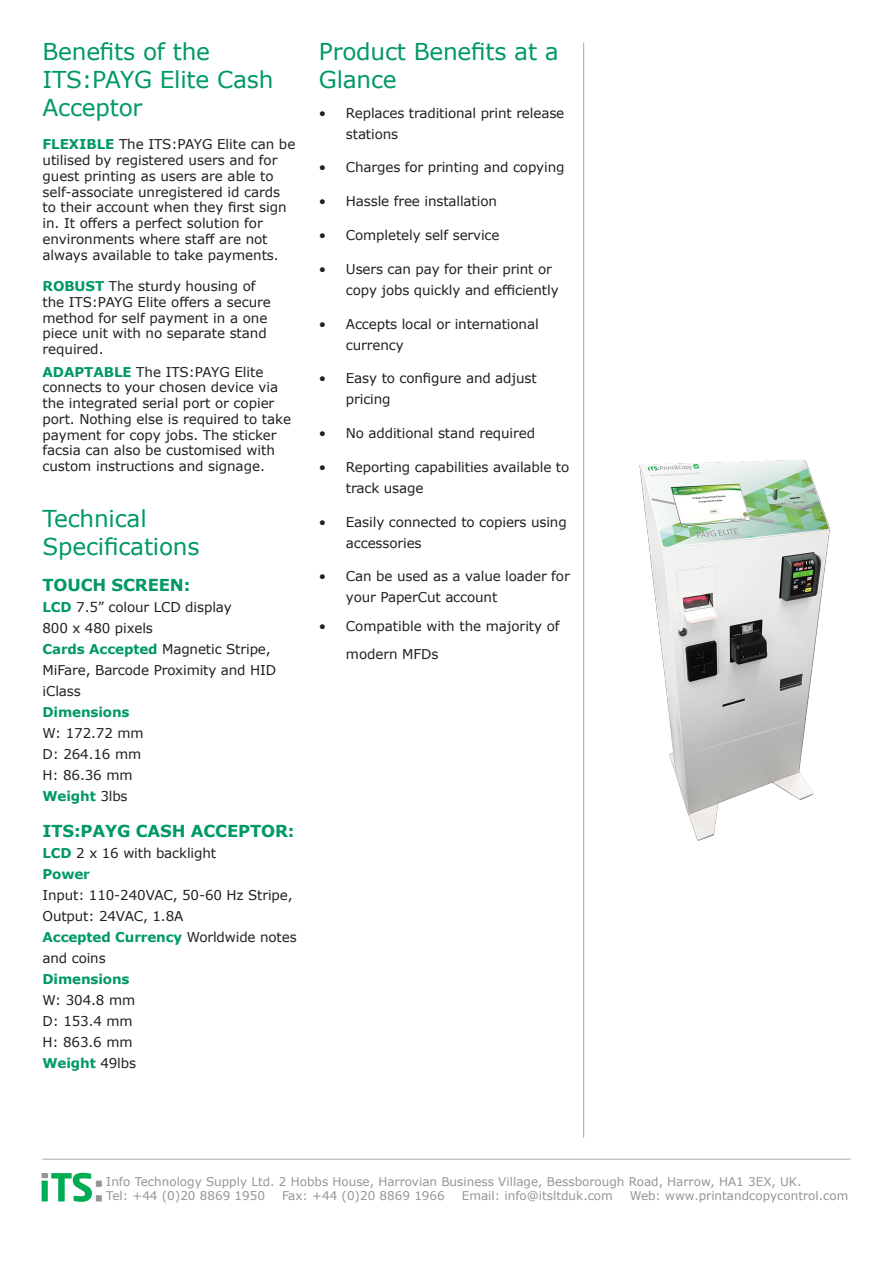
<style>
.page{position:relative;width:893px;height:1263px;background:#fff}
.page>*{position:absolute;margin:0;border:0;box-sizing:border-box;transform-origin:0 0}
.Sub_Head{font:23.25px/27.9px "Verdana";letter-spacing:-.01em;color:#096}
.Sub_Head-2{font:700 16.5px "Verdana";letter-spacing:-.01em;color:#096}
.Body_Text_Bold{font:13.5px/15.8px "Verdana";letter-spacing:-.01em;color:#231f20}
.Sub_Head-3{font:13.5px/21px "Verdana";letter-spacing:-.01em;color:#231f20}
.Body_Text{font:13.5px/15.8px "Verdana";letter-spacing:-.005em;color:#231f20}
.Sub_Head-4{font:700 13.5px "Verdana";letter-spacing:-.01em;color:#096}
.t1{font:12px "Verdana";color:#939598}
.s1{font-weight:700;color:#096}
.s2{font-weight:400;color:#231f20}
</style>
<div class="page">
<hr style="left:43px;top:1159px;width:807px;height:1px;background:#a8a9ad">
<hr style="left:583px;top:43px;width:1px;height:1094px;background:#a8a9ad">
<svg style="left:41px;top:1173px;width:61px;height:29px"></svg>
<img style="left:639px;top:460px;width:192px;height:381px">
<p class="Sub_Head" style="left:43px;top:38px;width:232px">Benefits of the<br>ITS:PAYG Elite Cash<br>Acceptor</p>
<p class="Body_Text_Bold" style="left:43px;top:136px;width:254px"><span class="s1">FLEXIBLE</span> The ITS:PAYG Elite can be utilised by registered users and for guest printing as users are able to self-associate unregistered id cards to their account when they first sign in. It offers a perfect solution for environments where staff are not always available to take payments.</p>
<p class="Body_Text_Bold" style="left:43px;top:278px;width:230px"><span class="s1">ROBUST</span> The sturdy housing of the ITS:PAYG Elite offers a secure method for self payment in a one piece unit with no separate stand required.</p>
<p class="Body_Text" style="left:43px;top:364px;width:250px"><span class="s1">ADAPTABLE</span> The ITS:PAYG Elite connects to your chosen device via the integrated serial port or copier port. Nothing else is required to take payment for copy jobs. The sticker facsia can also be customised with custom instructions and signage.</p>
<p class="Sub_Head" style="left:43px;top:504px;width:159px">Technical<br>Specifications</p>
<p class="Sub_Head-2" style="left:43px;top:573px;width:149px">TOUCH SCREEN:</p>
<p class="Sub_Head-3" style="left:43px;top:596px;width:191px"><span class="s1">LCD</span> 7.5” colour LCD display</p>
<p class="Sub_Head-3" style="left:43px;top:617px;width:112px">800 x 480 pixels</p>
<p class="Sub_Head-3" style="left:43px;top:638px;width:235px"><span class="s1">Cards Accepted</span> Magnetic Stripe,<br>MiFare, Barcode Proximity and HID iClass</p>
<p class="Sub_Head-4" style="left:43px;top:702px;width:88px">Dimensions</p>
<p class="Sub_Head-3" style="left:43px;top:722px;width:103px">W: 172.72 mm</p>
<p class="Sub_Head-3" style="left:43px;top:743px;width:100px">D: 264.16 mm</p>
<p class="Sub_Head-3" style="left:43px;top:764px;width:91px">H: 86.36 mm</p>
<p class="Sub_Head-4" style="left:43px;top:786px;width:87px">Weight <span class="s2">3lbs</span></p>
<p class="Sub_Head-2" style="left:43px;top:819px;width:253px">ITS:PAYG CASH ACCEPTOR:</p>
<p class="Sub_Head-3" style="left:43px;top:842px;width:175px"><span class="s1">LCD</span> 2 x 16 with backlight</p>
<p class="Sub_Head-4" style="left:43px;top:864px;width:49px">Power</p>
<p class="Sub_Head-3" style="left:43px;top:884px;width:252px">Input: 110-240VAC, 50-60 Hz Stripe,<br>Output: 24VAC, 1.8A</p>
<p class="Sub_Head-3" style="left:43px;top:926px;width:256px"><span class="s1">Accepted Currency</span> Worldwide notes and coins</p>
<p class="Sub_Head-4" style="left:43px;top:969px;width:88px">Dimensions</p>
<p class="Sub_Head-3" style="left:43px;top:989px;width:94px">W: 304.8 mm</p>
<p class="Sub_Head-3" style="left:43px;top:1010px;width:92px">D: 153.4 mm</p>
<p class="Sub_Head-3" style="left:43px;top:1031px;width:91px">H: 863.6 mm</p>
<p class="Sub_Head-4" style="left:43px;top:1053px;width:95px">Weight <span class="s2">49lbs</span></p>
<p class="Sub_Head" style="left:319px;top:38px;width:241px">Product Benefits at a<br>Glance</p>
<p class="Body_Text_Bold" style="left:346px;top:102px;width:220px;line-height:21px;text-indent:-27px">• Replaces traditional print release stations</p>
<p class="Body_Text_Bold" style="left:319px;top:160px;width:247px">• Charges for printing and copying</p>
<p class="Body_Text_Bold" style="left:319px;top:193px;width:180px">• Hassle free installation</p>
<p class="Body_Text_Bold" style="left:319px;top:227px;width:182px">• Completely self service</p>
<p class="Body_Text_Bold" style="left:346px;top:258px;width:214px;line-height:21px;text-indent:-27px">• Users can pay for their print or copy jobs quickly and efficiently</p>
<p class="Body_Text_Bold" style="left:346px;top:313px;width:194px;line-height:21px;text-indent:-27px">• Accepts local or international currency</p>
<p class="Body_Text_Bold" style="left:346px;top:368px;width:192px;line-height:21px;text-indent:-27px">• Easy to configure and adjust pricing</p>
<p class="Body_Text_Bold" style="left:319px;top:425px;width:218px">• No additional stand required</p>
<p class="Body_Text_Bold" style="left:346px;top:456px;width:225px;line-height:21px;text-indent:-27px">• Reporting capabilities available to track usage</p>
<p class="Body_Text_Bold" style="left:346px;top:511px;width:222px;line-height:21px;text-indent:-27px">• Easily connected to copiers using accessories</p>
<p class="Body_Text_Bold" style="left:346px;top:566px;width:225px;line-height:21px;text-indent:-27px">• Can be used as a value loader for your PaperCut account</p>
<p class="Body_Text_Bold" style="left:346px;top:612px;width:215px;line-height:27.9px;text-indent:-27px">• Compatible with the majority of modern MFDs</p>
<p class="t1" style="left:106px;top:1173px;width:697px">Info Technology Supply Ltd. 2 Hobbs House, Harrovian Business Village, Bessborough Road, Harrow, HA1 3EX, UK.</p>
<p class="t1" style="left:106px;top:1188px;width:160px">Tel: +44 (0)20 8869 1950</p>
<p class="t1" style="left:282px;top:1188px;width:164px">Fax: +44 (0)20 8869 1966</p>
<p class="t1" style="left:462px;top:1188px;width:153px">Email: info@itsltduk.com</p>
<p class="t1" style="left:630px;top:1188px;width:220px">Web: www.printandcopycontrol.com</p>
</div>
